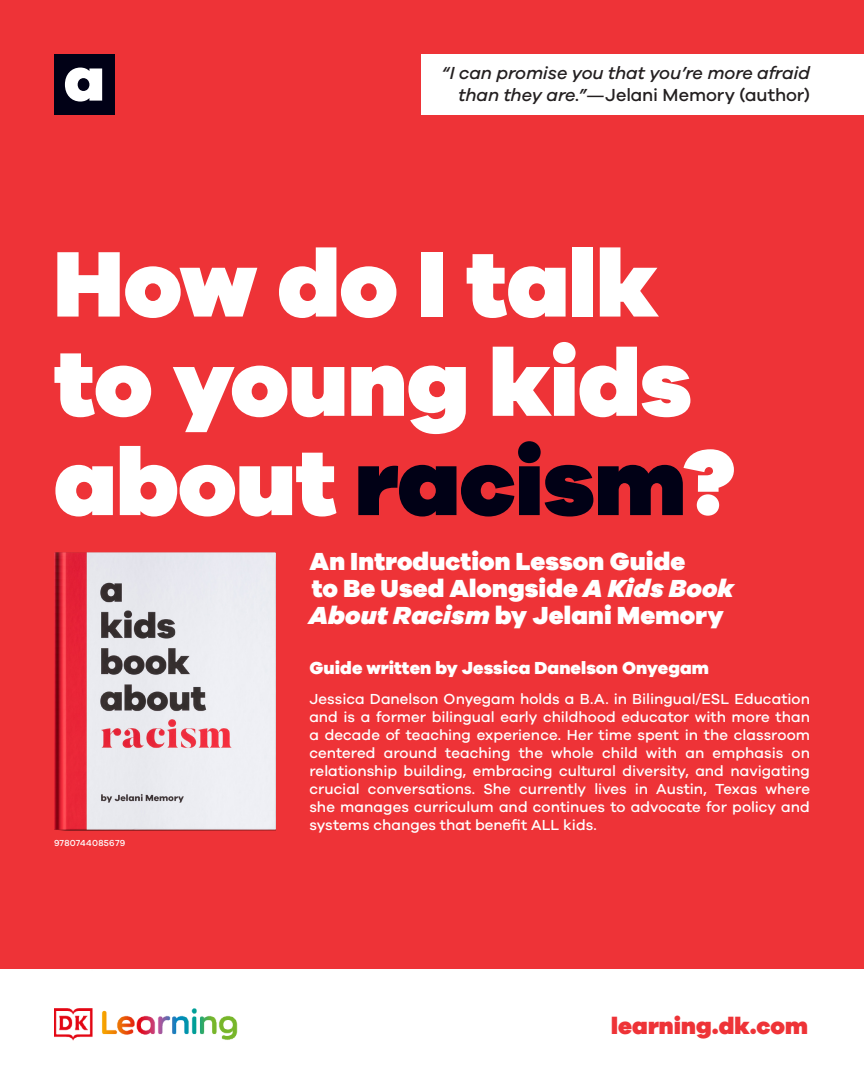
<style>
.page{position:relative;width:864px;height:1080px;background:#fff}
.page>*{position:absolute;margin:0;border:0;box-sizing:border-box;transform-origin:0 0}
.t1{font:900 96px/99.3px "Galano Grotesque";letter-spacing:-.005em;color:#fff}
.t2{font:900 25.5px/27px "Galano Grotesque";letter-spacing:.005em;color:#fff}
.t3{font:900 24px "Galano Grotesque";letter-spacing:.005em;color:#ee3337}
.text{font:italic 500 18px/21.6px "Galano Grotesque";letter-spacing:-.005em;color:#231f20;text-align:right}
.text-2{font:800 18px "Galano Grotesque";letter-spacing:.005em;color:#fff}
.text-3{font:500 15px/18px "Galano Grotesque";color:#fff;text-align:justify}
.text-4{font:500 9px "Galano Grotesque";letter-spacing:.03em;color:#fff}
.s1{font-style:normal}
.s2{color:#010116}
.s3{font-style:italic}
</style>
<div class="page">
<div style="left:0;top:0;width:864px;height:969px;background:#ee3337"></div>
<div style="left:54px;top:54px;width:60px;height:61px;background:#010116"></div>
<svg style="left:65px;top:68px;width:37px;height:34px"></svg>
<img style="left:54px;top:1008px;width:184px;height:33px">
<div style="left:421px;top:54px;width:443px;height:60px;background:#fff"></div>
<img style="left:54px;top:553px;width:221px;height:277px">
<p class="text" style="left:442px;top:62px;width:370px">“I can promise you that you’re more afraid than they are.”<span class="s1">—Jelani Memory (author)</span></p>
<p class="t1" style="left:54px;top:231px;width:683px">How do I talk to young kids about <span class="s2">racism</span>?</p>
<p class="t2" style="left:309px;top:547px;width:427px">An Introduction Lesson Guide<br>to Be Used Alongside <span class="s3">A Kids Book<br>About Racism</span> by Jelani Memory</p>
<p class="text-2" style="left:309px;top:657px;width:401px">Guide written by Jessica Danelson Onyegam</p>
<p class="text-3" style="left:309px;top:690px;width:502px">Jessica Danelson Onyegam holds a B.A. in Bilingual/ESL Education and is a former bilingual early childhood educator with more than a decade of teaching experience. Her time spent in the classroom centered around teaching the whole child with an emphasis on relationship building, embracing cultural diversity, and navigating crucial conversations. She currently lives in Austin, Texas where she manages curriculum and continues to advocate for policy and systems changes that benefit ALL kids.</p>
<p class="text-4" style="left:54px;top:838px;width:73px">9780744085679</p>
<p class="t3" style="left:611px;top:1011px;width:198px">learning.dk.com</p>
</div>
